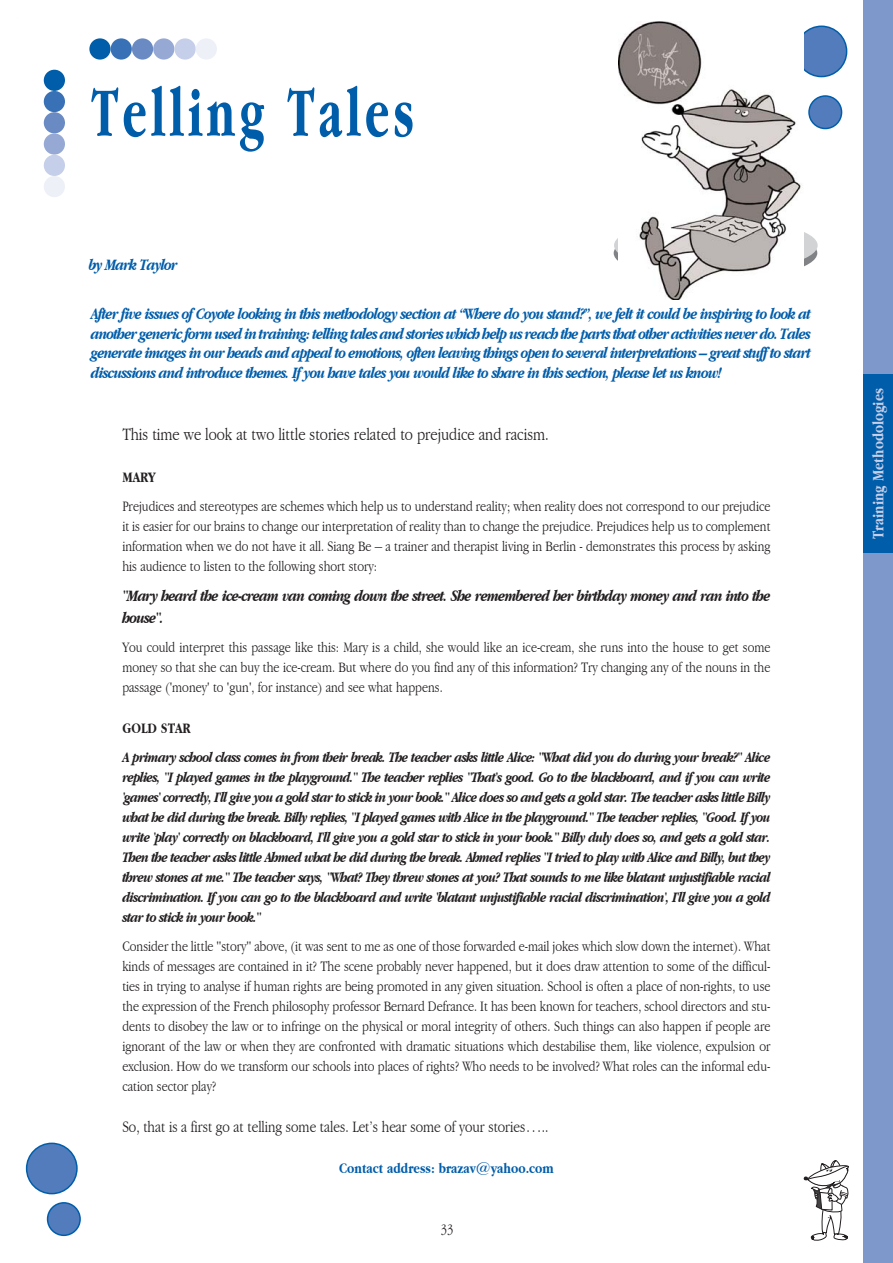
<style>
.page{position:relative;width:893px;height:1263px;background:#fff}
.page>*{position:absolute;margin:0;border:0;box-sizing:border-box;transform-origin:0 0}
.t1{font:700 condensed 72px "Garamond";letter-spacing:.07em;color:#005daa;scale:.79 1}
.t2{font:300 condensed 18px "Garamond";color:#231f20}
.t3{font:italic 700 condensed 16.5px/19.5px "Garamond";letter-spacing:-.045em;color:#005daa;text-align:justify}
.t4{font:italic 700 condensed 16.5px/22px "Garamond";letter-spacing:-.05em;color:#231f20}
.t5{font:300 condensed 16.5px "Garamond";color:#231f20}
.t6{font:700 condensed 16.5px "Garamond";color:#c6cfe9}
.t7{font:300 condensed 15px/20.1px "Garamond";color:#231f20;text-align:justify}
.t8{font:italic 700 condensed 15px/20.1px "Garamond";letter-spacing:-.045em;color:#231f20;text-align:justify}
.t9{font:700 condensed 15px "Garamond";color:#005daa}
.t10{font:700 condensed 15px "Garamond";color:#231f20}
</style>
<div class="page">
<div style="left:614px;top:219px;width:203px;height:53px;background:#d1d3d4;border-radius:50%"></div>
<div style="left:863px;top:0;width:29px;height:1263px;background:#7f98cc"></div>
<div style="left:863px;top:374px;width:29px;height:179px;background:#005daa"></div>
<svg style="left:803px;top:1160px;width:46px;height:81px"></svg>
<div style="left:89px;top:38px;width:22px;height:22px;background:#005daa;border-radius:50%"></div>
<div style="left:111px;top:38px;width:21px;height:22px;background:#3971b6;border-radius:50%"></div>
<div style="left:132px;top:38px;width:21px;height:22px;background:#6a8ac4;border-radius:50%"></div>
<div style="left:153px;top:38px;width:21px;height:22px;background:#96a9d5;border-radius:50%"></div>
<div style="left:174px;top:38px;width:22px;height:22px;background:#c6cfe9;border-radius:50%"></div>
<div style="left:196px;top:38px;width:21px;height:22px;background:#eef0f8;border-radius:50%"></div>
<div style="left:44px;top:70px;width:21px;height:21px;background:#005daa;border-radius:50%"></div>
<div style="left:44px;top:91px;width:21px;height:21px;background:#3971b6;border-radius:50%"></div>
<div style="left:44px;top:112px;width:21px;height:21px;background:#6a8ac4;border-radius:50%"></div>
<div style="left:44px;top:133px;width:21px;height:22px;background:#96a9d5;border-radius:50%"></div>
<div style="left:44px;top:155px;width:21px;height:21px;background:#c6cfe9;border-radius:50%"></div>
<div style="left:44px;top:176px;width:21px;height:21px;background:#eef0f8;border-radius:50%"></div>
<svg style="left:26px;top:1143px;width:52px;height:51px"></svg>
<svg style="left:47px;top:1202px;width:34px;height:34px"></svg>
<svg style="left:804px;top:26px;width:43px;height:51px;background:#658cc4"></svg>
<svg style="left:808px;top:95px;width:34px;height:34px"></svg>
<img style="left:618px;top:21px;width:185px;height:278px">
<h1 class="t1" style="left:91px;top:73px;width:410px">Telling Tales</h1>
<p class="t3" style="left:89px;top:255px;width:90px">by Mark Taylor</p>
<p class="t3" style="left:91px;top:304px;width:721px">After five issues of Coyote looking in this methodology section at “Where do you stand?”, we felt it could be inspiring to look at another generic form used in training: telling tales and stories which help us reach the parts that other activities never do. Tales generate images in our heads and appeal to emotions, often leaving things open to several interpretations – great stuff to start discussions and introduce themes. If you have tales you would like to share in this section, please let us know!</p>
<p class="t2" style="left:122px;top:425px;width:428px">This time we look at two little stories related to prejudice and racism.</p>
<p class="t10" style="left:122px;top:469px;width:35px">MARY</p>
<p class="t7" style="left:122px;top:496px;width:649px">Prejudices and stereotypes are schemes which help us to understand reality; when reality does not correspond to our prejudice it is easier for our brains to change our interpretation of reality than to change the prejudice. Prejudices help us to complement information when we do not have it all. Siang Be – a trainer and therapist living in Berlin - demonstrates this process by asking his audience to listen to the following short story:</p>
<p class="t4" style="left:122px;top:585px;width:649px">"Mary heard the ice-cream van coming down the street. She remembered her birthday money and ran into the house".</p>
<p class="t7" style="left:122px;top:638px;width:649px">You could interpret this passage like this: Mary is a child, she would like an ice-cream, she runs into the house to get some money so that she can buy the ice-cream. But where do you find any of this information? Try changing any of the nouns in the passage ('money' to 'gun', for instance) and see what happens.</p>
<p class="t10" style="left:122px;top:719px;width:70px">GOLD STAR</p>
<p class="t8" style="left:122px;top:747px;width:649px">A primary school class comes in from their break. The teacher asks little Alice: "What did you do during your break?" Alice replies, "I played games in the playground." The teacher replies "That's good. Go to the blackboard, and if you can write 'games' correctly, I'll give you a gold star to stick in your book." Alice does so and gets a gold star. The teacher asks little Billy what he did during the break. Billy replies, "I played games with Alice in the playground." The teacher replies, "Good. If you write 'play' correctly on blackboard, I'll give you a gold star to stick in your book." Billy duly does so, and gets a gold star.<br>Then the teacher asks little Ahmed what he did during the break. Ahmed replies "I tried to play with Alice and Billy, but they threw stones at me." The teacher says, "What? They threw stones at you? That sounds to me like blatant unjustifiable racial discrimination. If you can go to the blackboard and write 'blatant unjustifiable racial discrimination', I'll give you a gold star to stick in your book."</p>
<p class="t7" style="left:122px;top:936px;width:649px">Consider the little "story" above, (it was sent to me as one of those forwarded e-mail jokes which slow down the internet). What kinds of messages are contained in it? The scene probably never happened, but it does draw attention to some of the difficul&shy;ties in trying to analyse if human rights are being promoted in any given situation. School is often a place of non-rights, to use the expression of the French philosophy professor Bernard Defrance. It has been known for teachers, school directors and stu&shy;dents to disobey the law or to infringe on the physical or moral integrity of others. Such things can also happen if people are ignorant of the law or when they are confronted with dramatic situations which destabilise them, like violence, expulsion or exclusion. How do we transform our schools into places of rights? Who needs to be involved? What roles can the informal edu&shy;cation sector play?</p>
<p class="t5" style="left:122px;top:1118px;width:427px">So, that is a first go at telling some tales. Let’s hear some of your stories…..</p>
<p class="t9" style="left:339px;top:1160px;width:216px">Contact address: brazav@yahoo.com</p>
<p class="t7" style="left:441px;top:1219px;width:14px">33</p>
<p class="t6" style="left:868px;top:539px;width:152px;rotate:-90deg">Training Methodologies</p>
</div>
